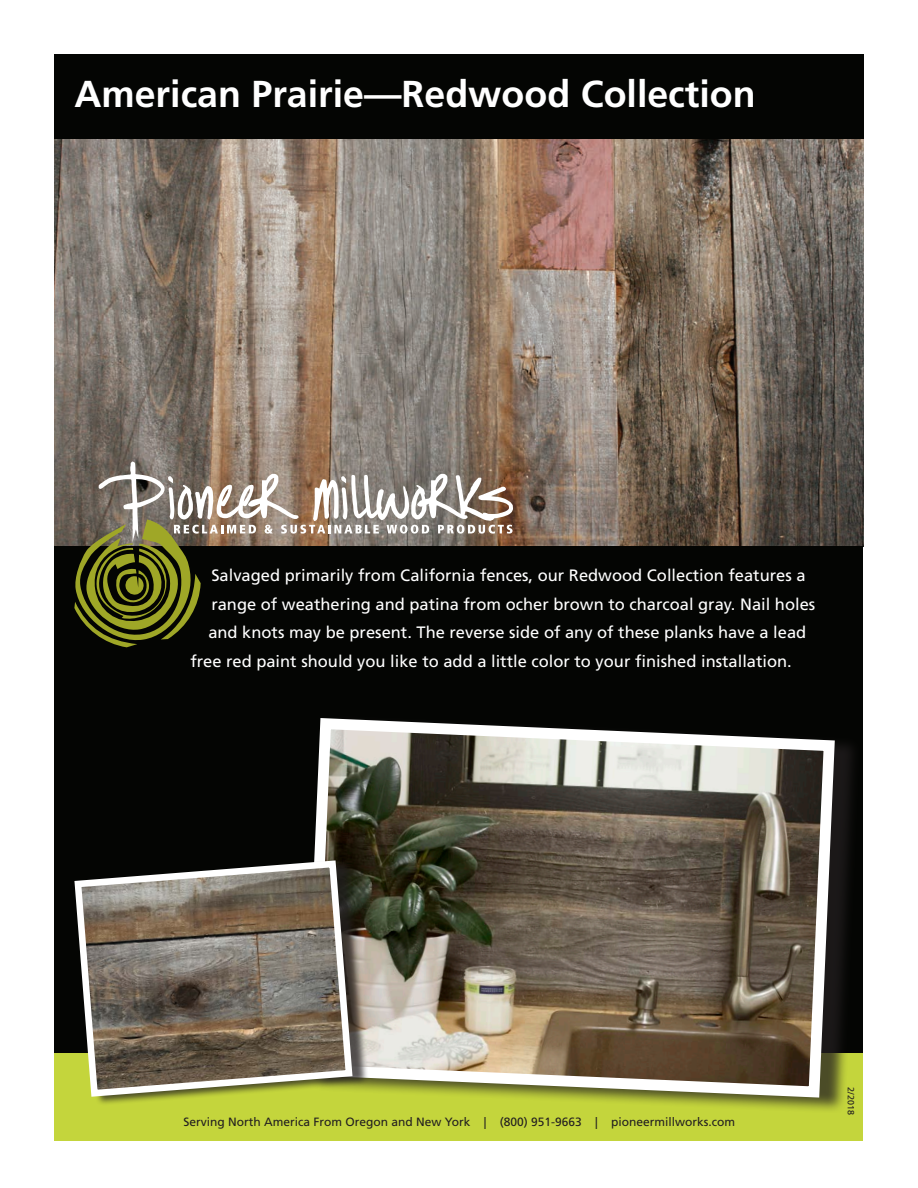
<style>
.page{position:relative;width:918px;height:1188px;background:#fff}
.page>*{position:absolute;margin:0;border:0;box-sizing:border-box;transform-origin:0 0}
.t1{font:700 37.5px "Frutiger LT Std";color:#fff}
.t2{font:16.5px "Frutiger LT Std";color:#fff}
.t3{font:12px "Frutiger LT Std";color:#231f20}
.t4{font:9px "Frutiger LT Std";color:#231f20}
</style>
<div class="page">
<img style="left:54px;top:138px;width:809px;height:408px">
<div style="left:55px;top:546px;width:808px;height:507px;background:#040503"></div>
<div style="left:54px;top:54px;width:810px;height:84px;background:#040503"></div>
<div style="left:55px;top:1053px;width:808px;height:87px;background:#c4d53c"></div>
<svg style="left:74px;top:461px;width:439px;height:186px"></svg>
<div style="left:312px;top:714px;width:549px;height:399px;background:#231f20;opacity:.75"></div>
<img style="left:312px;top:714px;width:528px;height:389px">
<div style="left:79px;top:858px;width:289px;height:248px;background:#231f20;opacity:.75"></div>
<svg style="left:74px;top:857px;width:282px;height:243px;background:#7b7361"></svg>
<p class="t1" style="left:74px;top:72px;width:683px">American Prairie—Redwood Collection</p>
<p class="t2" style="left:211px;top:566px;width:596px">Salvaged primarily from California fences, our Redwood Collection features a</p>
<p class="t2" style="left:211px;top:594px;width:605px">range of weathering and patina from ocher brown to charcoal gray. Nail holes</p>
<p class="t2" style="left:208px;top:623px;width:599px">and knots may be present. The reverse side of any of these planks have a lead</p>
<p class="t2" style="left:190px;top:651px;width:603px">free red paint should you like to add a little color to your finished installation.</p>
<p class="t3" style="left:184px;top:1115px;width:553px">Serving North America From Oregon and New York | (800) 951-9663 | pioneermillworks.com</p>
<p class="t4" style="left:856px;top:1087px;width:29px;rotate:90deg">2/2018</p>
</div>
